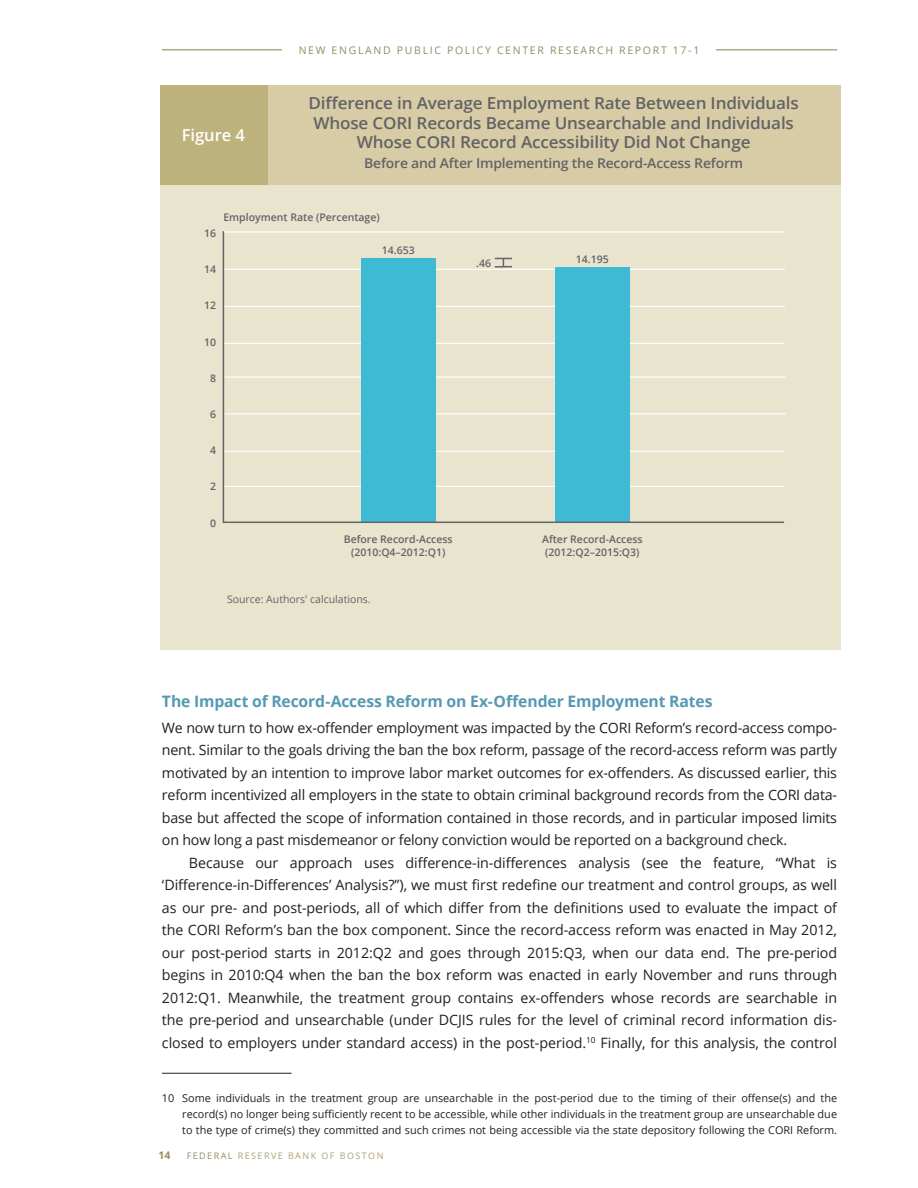
<style>
.page{position:relative;width:918px;height:1188px;background:#fff}
.page>*{position:absolute;margin:0;border:0;box-sizing:border-box;transform-origin:0 0}
.t1{font:600 16.5px/19.5px "Open Sans";letter-spacing:-.01em;color:#636366;text-align:center;scale:1.04 1}
.t2{font:600 16.5px "Open Sans";color:#fff}
.HEADER_B{font:700 15.75px "Open Sans";letter-spacing:-.01em;color:#5699b2}
.BODY{font:14.25px/22.5px "Open Sans";letter-spacing:-.005em;color:#231f20;text-align:justify}
.BODY_no_indents{font:14.25px/22.5px "Open Sans";letter-spacing:-.015em;color:#231f20;text-align:justify}
.t3{font:600 13.5px "Open Sans";letter-spacing:-.015em;color:#636366;scale:1.04 1}
.footnote{font:10.8px/15.8px "Open Sans";color:#231f20;text-align:justify}
.t4{font:600 10.5px/12.6px "Open Sans";color:#636366;text-align:center}
.t5{font:10.5px "Open Sans";letter-spacing:.16em;color:#968c5e}
.t6{font:700 10.5px "Open Sans";letter-spacing:.16em;color:#aca26f}
.t7{font:10.5px "Open Sans";color:#636366}
.t8{font:700 10.5px "Open Sans";color:#968c5e}
.t9{font:9px "Open Sans";letter-spacing:.16em;color:#aca26f}
.s1{color:#968c5e}
</style>
<div class="page">
<hr style="left:162px;top:49px;width:675px;height:1px;background:#968c5e">
<div style="left:282px;top:38px;width:434px;height:23px;background:#fff"></div>
<hr style="left:162px;top:1073px;width:130px;height:1px;background:#231f20">
<div style="left:160px;top:98px;width:681px;height:551px;background:#e9e4ce"></div>
<hr style="left:224px;top:269px;width:561px;height:1px;background:#fff">
<hr style="left:223px;top:343px;width:562px;height:1px;background:#fff">
<hr style="left:225px;top:413px;width:561px;height:1px;background:#fff">
<hr style="left:223px;top:486px;width:562px;height:1px;background:#fff">
<div style="left:160px;top:85px;width:680px;height:100px;background:#d7cca5"></div>
<hr style="left:223px;top:231px;width:562px;height:2px;background:#fff">
<div style="left:160px;top:85px;width:108px;height:100px;background:#bdb17c"></div>
<svg style="left:495px;top:258px;width:17px;height:10px"></svg>
<hr style="left:223px;top:451px;width:562px;height:1px;background:#fff">
<hr style="left:225px;top:377px;width:561px;height:1px;background:#fff">
<hr style="left:224px;top:306px;width:561px;height:1px;background:#fff">
<div style="left:555px;top:267px;width:75px;height:255px;background:#3ebad4"></div>
<div style="left:361px;top:258px;width:75px;height:264px;background:#3ebad4"></div>
<hr style="left:224px;top:522px;width:560px;height:1px;background:#636366">
<hr style="left:223px;top:231px;width:1px;height:292px;background:#636366">
<p class="t2" style="left:182px;top:124px;width:65px">Figure 4</p>
<p class="t5" style="left:299px;top:43px;width:402px">NEW ENGLAND PUBLIC POLICY CENTER RESEARCH REPORT 17-1</p>
<p class="t6" style="left:292px;top:43px;width:141px">NEW ENGLAND PUBLI</p>
<p class="t6" style="left:498px;top:43px;width:209px">CENTER RESEARCH REPORT 15-3</p>
<p class="t1" style="left:308px;top:93px;width:473px">Difference in Average Employment Rate Between Individuals<br>Whose CORI Records Became Unsearchable and Individuals<br>Whose CORI Record Accessibility Did Not Change</p>
<p class="t3" style="left:364px;top:153px;width:366px">Before and After Implementing the Record-Access Reform</p>
<p class="t4" style="left:204px;top:227px;width:13px">16</p>
<p class="t4" style="left:204px;top:263px;width:13px">14</p>
<p class="t4" style="left:223px;top:211px;width:158px">Employment Rate (Percentage)</p>
<p class="t4" style="left:382px;top:243px;width:34px">14.653</p>
<p class="t4" style="left:204px;top:299px;width:13px">12</p>
<p class="t4" style="left:204px;top:335px;width:13px">10</p>
<p class="t4" style="left:210px;top:371px;width:7px">8</p>
<p class="t4" style="left:210px;top:408px;width:7px">6</p>
<p class="t4" style="left:476px;top:256px;width:16px">.46</p>
<p class="t4" style="left:576px;top:252px;width:34px">14.195</p>
<p class="t4" style="left:210px;top:480px;width:7px">2</p>
<p class="t4" style="left:210px;top:516px;width:7px">0</p>
<p class="t4" style="left:344px;top:533px;width:110px">Before Record-Access (2010:Q4–2012:Q1)</p>
<p class="t4" style="left:542px;top:533px;width:102px">After Record-Access (2012:Q2–2015:Q3)</p>
<p class="t7" style="left:227px;top:592px;width:145px">Source: Authors' calculations.</p>
<p class="HEADER_B" style="left:162px;top:690px;width:552px">The Impact of Record-Access Reform on Ex-Offender Employment Rates</p>
<p class="BODY_no_indents" style="left:162px;top:716px;width:677px">We now turn to how ex-offender employment was impacted by the CORI Reform’s record-access compo&shy;nent. Similar to the goals driving the ban the box reform, passage of the record-access reform was partly motivated by an intention to improve labor market outcomes for ex-offenders. As discussed earlier, this reform incentivized all employers in the state to obtain criminal background records from the CORI data&shy;base but affected the scope of information contained in those records, and in particular imposed limits on how long a past misdemeanor or felony conviction would be reported on a background check.</p>
<p class="BODY" style="left:162px;top:851px;width:677px;text-indent:27px">Because our approach uses difference-in-differences analysis (see the feature, “What is ‘Difference-in-Differences’ Analysis?”), we must first redefine our treatment and control groups, as well as our pre- and post-periods, all of which differ from the definitions used to evaluate the impact of the CORI Reform’s ban the box component. Since the record-access reform was enacted in May 2012, our post-period starts in 2012:Q2 and goes through 2015:Q3, when our data end. The pre-period begins in 2010:Q4 when the ban the box reform was enacted in early November and runs through 2012:Q1. Meanwhile, the treatment group contains ex-offenders whose records are searchable in the pre-period and unsearchable (under DCJIS rules for the level of criminal record information dis&shy;closed to employers under standard access) in the post-period.<sup>10</sup> Finally, for this analysis, the control</p>
<p class="footnote" style="left:182px;top:1090px;width:656px;text-indent:-20px">10 Some individuals in the treatment group are unsearchable in the post-period due to the timing of their offense(s) and the record(s) no longer being sufficiently recent to be accessible, while other individuals in the treatment group are unsearchable due to the type of crime(s) they committed and such crimes not being accessible via the state depository following the CORI Reform.</p>
<p class="t8" style="left:158px;top:1147px;width:13px">14</p>
<p class="t9" style="left:187px;top:1149px;width:198px"><span class="s1">FEDERAL</span> RESERVE BANK OF BOSTON</p>
</div>
